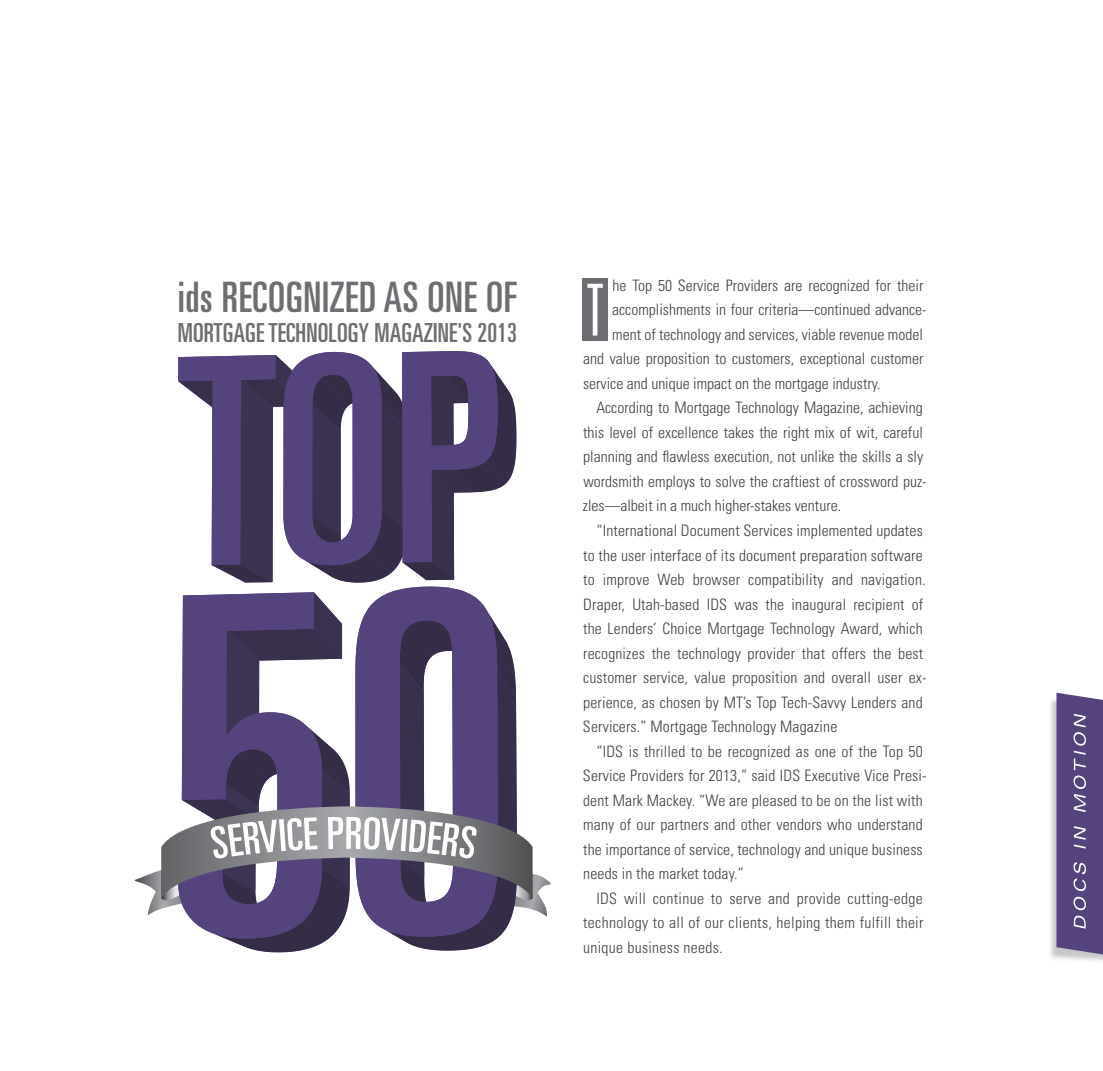
<style>
.page{position:relative;width:1103px;height:1071px;background:#fff}
.page>*{position:absolute;margin:0;border:0;box-sizing:border-box;transform-origin:0 0}
.t1{font:300 ultra-condensed 71.75px "Univers";color:#fff}
.t2{font:ultra-condensed 42px "Univers";letter-spacing:.015em;color:#6d6e71}
.t3{font:ultra-condensed 26.25px "Univers";letter-spacing:.005em;color:#6d6e71}
.t4{font:300 condensed 15.75px "Univers";letter-spacing:.01em;color:#414042}
</style>
<div class="page">
<img style="left:1050px;top:692px;width:52px;height:269px">
<svg style="left:1056px;top:693px;width:46px;height:261px;background:#625187"></svg>
<div style="left:582px;top:278px;width:26px;height:63px;background:#6d6e71"></div>
<svg style="left:134px;top:592px;width:417px;height:360px"></svg>
<svg style="left:178px;top:351px;width:338px;height:232px"></svg>
<h2 class="t2" style="left:178px;top:273px;width:340px">ids RECOGNIZED AS ONE OF</h2>
<h3 class="t3" style="left:178px;top:318px;width:340px">MORTGAGE TECHNOLOGY MAGAZINE'S 2013</h3>
<p class="t4" style="left:612px;top:276px;width:312px">he Top 50 Service Providers are recognized for their</p>
<p class="t4" style="left:612px;top:300px;width:316px">accomplishments in four criteria—continued advance-</p>
<p class="t4" style="left:612px;top:325px;width:312px">ment of technology and services, viable revenue model</p>
<p class="t4" style="left:583px;top:349px;width:342px">and value proposition to customers, exceptional customer</p>
<p class="t4" style="left:583px;top:374px;width:299px">service and unique impact on the mortgage industry.</p>
<p class="t4" style="left:596px;top:398px;width:328px">According to Mortgage Technology Magazine, achieving</p>
<p class="t4" style="left:583px;top:423px;width:341px">this level of excellence takes the right mix of wit, careful</p>
<p class="t4" style="left:583px;top:447px;width:341px">planning and flawless execution, not unlike the skills a sly</p>
<p class="t4" style="left:583px;top:472px;width:345px">wordsmith employs to solve the craftiest of crossword puz-</p>
<p class="t4" style="left:583px;top:496px;width:260px">zles—albeit in a much higher-stakes venture.</p>
<p class="t4" style="left:596px;top:521px;width:328px">“International Document Services implemented updates</p>
<p class="t4" style="left:583px;top:546px;width:341px">to the user interface of its document preparation software</p>
<p class="t4" style="left:583px;top:570px;width:344px">to improve Web browser compatibility and navigation.</p>
<p class="t4" style="left:583px;top:595px;width:341px">Draper, Utah-based IDS was the inaugural recipient of</p>
<p class="t4" style="left:583px;top:619px;width:341px">the Lenders’ Choice Mortgage Technology Award, which</p>
<p class="t4" style="left:583px;top:644px;width:341px">recognizes the technology provider that offers the best</p>
<p class="t4" style="left:583px;top:668px;width:345px">customer service, value proposition and overall user ex-</p>
<p class="t4" style="left:583px;top:693px;width:341px">perience, as chosen by MT’s Top Tech-Savvy Lenders and</p>
<p class="t4" style="left:583px;top:717px;width:256px">Servicers.” Mortgage Technology Magazine</p>
<p class="t4" style="left:596px;top:742px;width:328px">“IDS is thrilled to be recognized as one of the Top 50</p>
<p class="t4" style="left:583px;top:766px;width:345px">Service Providers for 2013,” said IDS Executive Vice Presi-</p>
<p class="t4" style="left:583px;top:791px;width:341px">dent Mark Mackey. “We are pleased to be on the list with</p>
<p class="t4" style="left:583px;top:815px;width:341px">many of our partners and other vendors who understand</p>
<p class="t4" style="left:583px;top:840px;width:341px">the importance of service, technology and unique business</p>
<p class="t4" style="left:583px;top:864px;width:162px">needs in the market today.”</p>
<p class="t4" style="left:596px;top:889px;width:328px">IDS will continue to serve and provide cutting-edge</p>
<p class="t4" style="left:583px;top:913px;width:342px">technology to all of our clients, helping them fulfill their</p>
<p class="t4" style="left:583px;top:938px;width:141px">unique business needs.</p>
<h1 class="t1" style="left:586px;top:273px;width:20px">T</h1>
</div>
